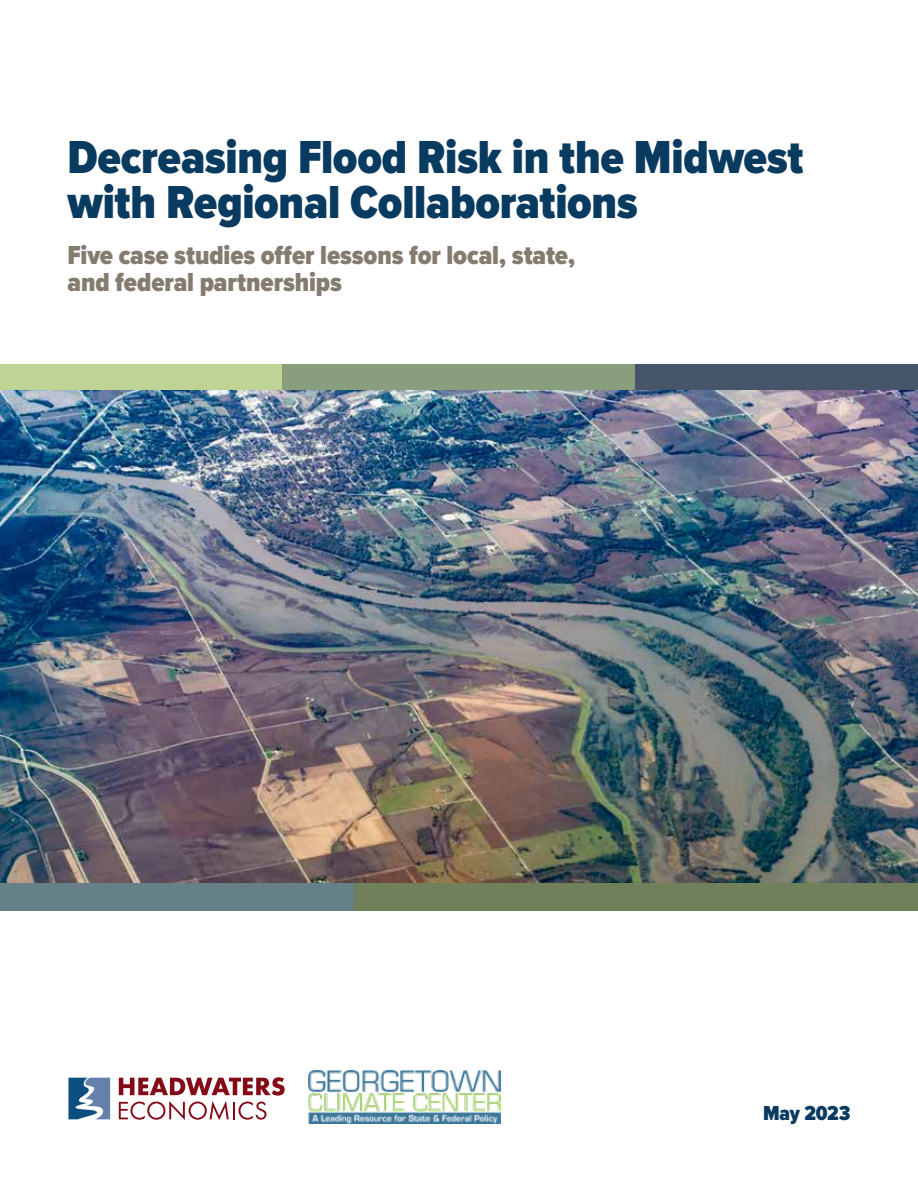
<style>
.page{position:relative;width:918px;height:1188px;background:#fff}
.page>*{position:absolute;margin:0;border:0;box-sizing:border-box;transform-origin:0 0}
.t1{font:900 48px/45px "Proxima Nova Cond";letter-spacing:-.005em;color:#093a5f}
.t2{font:900 27px/27px "Proxima Nova Cond";letter-spacing:-.005em;color:#847c6e}
.t3{font:900 21px "Proxima Nova Cond";color:#093a5f}
</style>
<div class="page">
<div style="left:353px;top:731px;width:565px;height:179px;background:#70805b"></div>
<svg style="left:119px;top:1077px;width:166px;height:43px"></svg>
<svg style="left:68px;top:1078px;width:42px;height:41px"></svg>
<div style="left:0;top:364px;width:353px;height:178px;background:#bfd395"></div>
<div style="left:282px;top:364px;width:354px;height:329px;background:#889e7d"></div>
<div style="left:0;top:582px;width:353px;height:328px;background:#658086"></div>
<div style="left:636px;top:364px;width:282px;height:329px;background:#465569"></div>
<img style="left:0;top:390px;width:918px;height:492px">
<img style="left:309px;top:1071px;width:191px;height:53px">
<h1 class="t1" style="left:68px;top:136px;width:737px">Decreasing Flood Risk in the Midwest with Regional Collaborations</h1>
<p class="t2" style="left:68px;top:242px;width:509px">Five case studies offer lessons for local, state, and federal partnerships</p>
<p class="t3" style="left:763px;top:1101px;width:89px">May 2023</p>
</div>
